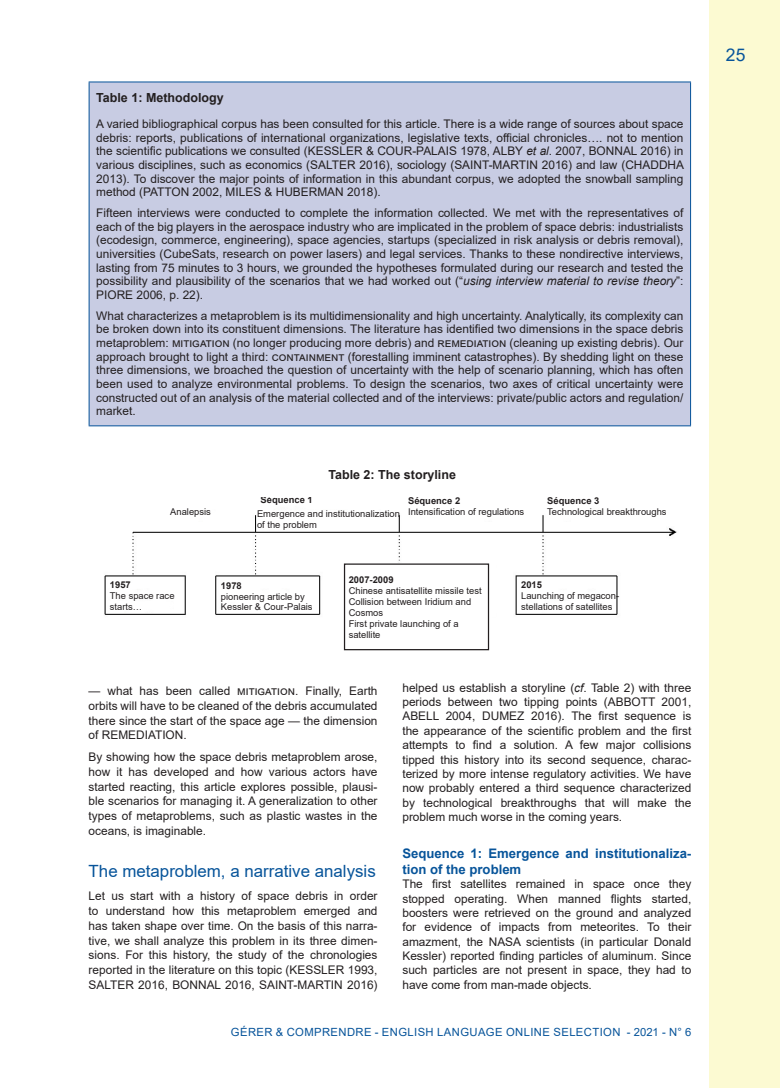
<style>
.page{position:relative;width:780px;height:1088px;background:#fff}
.page>*{position:absolute;margin:0;border:0;box-sizing:border-box;transform-origin:0 0}
.t1{font:17.5px "Arial";color:#07549a}
.Titre_1{font:16.88px "Arial";color:#07549a}
.Titre_2{font:700 13.12px/15.9px "Arial";color:#07549a}
.t2{font:700 12.5px "Arial";color:#231f20}
.texte_courant{font:11.88px/13.6px "Arial";color:#231f20;text-align:justify}
.t3{font:11.25px "Arial";letter-spacing:.035em;color:#07549a}
.Titre_2-2{font:9.38px/10.8px "Arial";color:#231f20}
.Titre_2-3{font:700 9.38px "Arial";color:#231f20}
.s1{font-style:italic}
.s2{font-weight:700}
</style>
<div class="page">
<div style="left:709px;top:0;width:71px;height:1088px;background:#fcfad2"></div>
<img style="left:104px;top:515px;width:573px;height:103px">
<div style="left:89px;top:82px;width:601px;height:344px;background:#c8cce3"></div>
<hr style="left:89px;top:81px;width:602px;height:1px;background:#07549a">
<hr style="left:89px;top:82px;width:1px;height:343px;background:#07549a">
<hr style="left:690px;top:82px;width:1px;height:343px;background:#07549a">
<hr style="left:89px;top:425px;width:602px;height:1px;background:#07549a">
<div style="left:345px;top:563px;width:152px;height:55px;background:#fff"></div>
<div style="left:344px;top:563px;width:145px;height:87px;border:1px solid #231f20"></div>
<p class="t2" style="left:96px;top:88px;width:129px">Table 1: Methodology</p>
<p class="texte_courant" style="left:96px;top:117px;width:589px">A varied bibliographical corpus has been consulted for this article. There is a wide range of sources about space debris: reports, publications of international organizations, legislative texts, official chronicles…. not to mention the scientific publications we consulted (KESSLER &amp; COUR-PALAIS 1978, ALBY <span class="s1">et al</span>. 2007, BONNAL 2016) in various disciplines, such as economics (SALTER 2016), sociology (SAINT-MARTIN 2016) and law (CHADDHA 2013). To discover the major points of information in this abundant corpus, we adopted the snowball sampling method (PATTON 2002, MILES &amp; HUBERMAN 2018).</p>
<p class="texte_courant" style="left:96px;top:206px;width:588px">Fifteen interviews were conducted to complete the information collected. We met with the representatives of each of the big players in the aerospace industry who are implicated in the problem of space debris: industrialists (ecodesign, commerce, engineering), space agencies, startups (specialized in risk analysis or debris removal), universities (CubeSats, research on power lasers) and legal services. Thanks to these nondirective interviews, lasting from 75 minutes to 3 hours, we grounded the hypotheses formulated during our research and tested the possibility and plausibility of the scenarios that we had worked out (“<span class="s1">using interview material to revise theory</span>”:<br>PIORE 2006, p. 22).</p>
<p class="texte_courant" style="left:96px;top:308px;width:588px">What characterizes a metaproblem is its multidimensionality and high uncertainty. Analytically, its complexity can be broken down into its constituent dimensions. The literature has identified two dimensions in the space debris metaproblem: mitigation (no longer producing more debris) and remediation (cleaning up existing debris). Our approach brought to light a third: containment (forestalling imminent catastrophes). By shedding light on these three dimensions, we broached the question of uncertainty with the help of scenario planning, which has often been used to analyze environmental problems. To design the scenarios, two axes of critical uncertainty were constructed out of an analysis of the material collected and of the interviews: private/public actors and regulation/ market.</p>
<p class="t2" style="left:328px;top:465px;width:129px">Table 2: The storyline</p>
<p class="Titre_2-3" style="left:260px;top:493px;width:54px">Séquence 1</p>
<p class="Titre_2-2" style="left:257px;top:508px;width:144px">Emergence and institutionalization of the problem</p>
<p class="Titre_2-3" style="left:408px;top:494px;width:54px">Séquence 2</p>
<p class="Titre_2-2" style="left:408px;top:506px;width:118px">Intensification of regulations</p>
<p class="Titre_2-3" style="left:547px;top:494px;width:54px">Séquence 3</p>
<p class="Titre_2-2" style="left:170px;top:506px;width:42px">Analepsis</p>
<p class="Titre_2-2" style="left:547px;top:506px;width:121px">Technological breakthroughs</p>
<p class="Titre_2-3" style="left:110px;top:578px;width:22px">1957</p>
<p class="Titre_2-2" style="left:110px;top:590px;width:66px">The space race starts…</p>
<p class="Titre_2-3" style="left:221px;top:579px;width:22px">1978</p>
<p class="Titre_2-2" style="left:221px;top:591px;width:93px">pioneering article by<br>Kessler &amp; Cour-Palais</p>
<p class="Titre_2-2" style="left:348px;top:574px;width:134px;line-height:11.2px"><span class="s2">2007-2009<br></span>Chinese antisatellite missile test</p>
<p class="Titre_2-2" style="left:348px;top:596px;width:124px;line-height:11.2px">Collision between Iridium and<br>Cosmos</p>
<p class="Titre_2-2" style="left:348px;top:618px;width:111px">First private launching of a satellite</p>
<p class="Titre_2-3" style="left:521px;top:578px;width:22px">2015</p>
<p class="Titre_2-2" style="left:521px;top:590px;width:99px">Launching of megacon&shy;stellations of satellites</p>
<p class="texte_courant" style="left:89px;top:684px;width:290px;line-height:14.8px">— what has been called mitigation. Finally, Earth orbits will have to be cleaned of the debris accumulated there since the start of the space age — the dimension of REMEDIATION.</p>
<p class="texte_courant" style="left:89px;top:749px;width:290px;line-height:14.8px">By showing how the space debris metaproblem arose, how it has developed and how various actors have started reacting, this article explores possible, plausi&shy;ble scenarios for managing it. A generalization to other types of metaproblems, such as plastic wastes in the oceans, is imaginable.</p>
<p class="Titre_1" style="left:89px;top:859px;width:288px">The metaproblem, a narrative analysis</p>
<p class="texte_courant" style="left:89px;top:889px;width:290px;line-height:14.8px">Let us start with a history of space debris in order to understand how this metaproblem emerged and has taken shape over time. On the basis of this narra&shy;tive, we shall analyze this problem in its three dimen&shy;sions. For this history, the study of the chronologies reported in the literature on this topic (KESSLER 1993, SALTER 2016, BONNAL 2016, SAINT-MARTIN 2016)</p>
<p class="texte_courant" style="left:402px;top:680px;width:290px;line-height:14.4px">helped us establish a storyline (<span class="s1">cf</span>. Table 2) with three periods between two tipping points (ABBOTT 2001, ABELL 2004, DUMEZ 2016). The first sequence is the appearance of the scientific problem and the first attempts to find a solution. A few major collisions tipped this history into its second sequence, charac&shy;terized by more intense regulatory activities. We have now probably entered a third sequence characterized by technological breakthroughs that will make the problem much worse in the coming years.</p>
<p class="Titre_2" style="left:402px;top:846px;width:290px">Sequence 1: Emergence and institutionaliza&shy;tion of the problem</p>
<p class="texte_courant" style="left:402px;top:877px;width:290px;line-height:14.4px">The first satellites remained in space once they stopped operating. When manned flights started, boosters were retrieved on the ground and analyzed for evidence of impacts from meteorites. To their amazment, the NASA scientists (in particular Donald Kessler) reported finding particles of aluminum. Since such particles are not present in space, they had to have come from man-made objects.</p>
<p class="t3" style="left:231px;top:1024px;width:462px">GÉRER &amp; COMPRENDRE - ENGLISH LANGUAGE ONLINE SELECTION - 2021 - N° 6</p>
<h1 class="t1" style="left:726px;top:42px;width:21px">25</h1>
</div>
